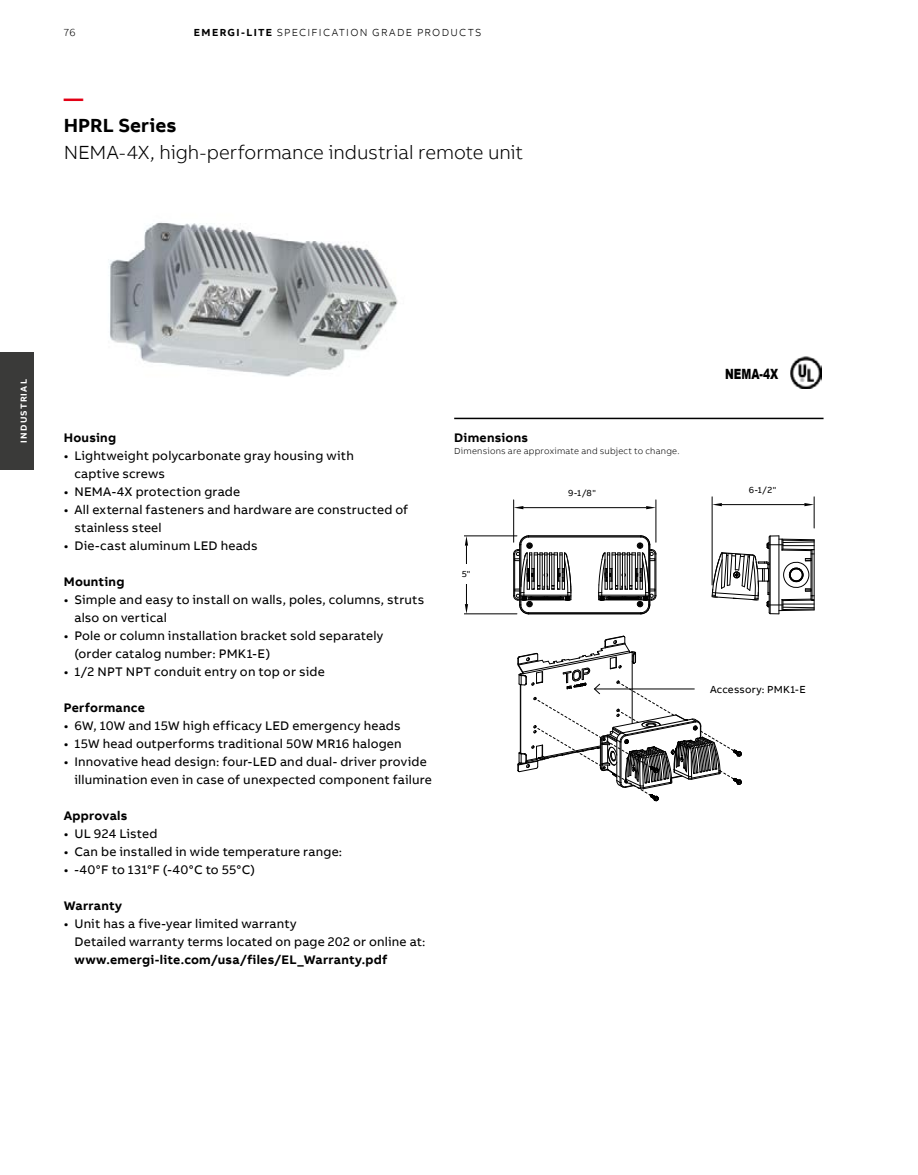
<style>
.page{position:relative;width:918px;height:1175px;background:#fff}
.page>*{position:absolute;margin:0;border:0;box-sizing:border-box;transform-origin:0 0}
.t1{font:300 19.5px "AB Bvoice";letter-spacing:-.005em;color:#000}
.t2{font:700 19.5px "AB Bvoice";letter-spacing:.005em;color:#000}
.t3{font:700 19.5px "AB Bvoice";color:#e30015}
.t4{font:900 14.1px "Arial";color:#000;scale:.74 1}
.t5{font:12.75px/18px "AB Bvoice";letter-spacing:.015em;color:#000}
.t6{font:700 12.75px "AB Bvoice";letter-spacing:.02em;color:#000}
.t7{font:300 10.5px "AB Bvoice";letter-spacing:.12em;color:#000}
.t8{font:10.5px "AB Bvoice";letter-spacing:.02em;color:#000}
.t9{font:300 9px "AB Bvoice";letter-spacing:.025em;color:#000}
.t10{font:9px "AB Bvoice";color:#000}
.t11{font:700 9px "AB Bvoice";letter-spacing:.135em;color:#fff}
.s1{font-weight:700}
</style>
<div class="page">
<img style="left:791px;top:357px;width:31px;height:31px">
<img style="left:109px;top:222px;width:289px;height:155px">
<div style="left:0;top:352px;width:34px;height:118px;background:#3a3a39"></div>
<hr style="left:454px;top:418px;width:370px;height:1px;background:#000">
<hr style="left:529px;top:613px;width:112px;height:1px;background:#000">
<hr style="left:529px;top:612px;width:112px;height:1px;background:#000">
<hr style="left:529px;top:537px;width:112px;height:1px;background:#000">
<hr style="left:529px;top:536px;width:112px;height:1px;background:#000">
<hr style="left:529px;top:535px;width:112px;height:1px;background:#000">
<hr style="left:656px;top:554px;width:1px;height:42px;background:#000">
<hr style="left:814px;top:540px;width:1px;height:70px;background:#000">
<svg style="left:513px;top:535px;width:59px;height:79px"></svg>
<svg style="left:598px;top:535px;width:58px;height:79px"></svg>
<svg style="left:712px;top:535px;width:102px;height:79px"></svg>
<hr style="left:459px;top:535px;width:58px;height:1px;background:#000">
<hr style="left:459px;top:613px;width:58px;height:1px;background:#000">
<svg style="left:464px;top:536px;width:4px;height:78px"></svg>
<hr style="left:513px;top:500px;width:1px;height:42px;background:#000">
<hr style="left:656px;top:500px;width:1px;height:42px;background:#000">
<hr style="left:523px;top:507px;width:123px;height:1px;background:#000">
<svg style="left:514px;top:506px;width:9px;height:3px"></svg>
<svg style="left:646px;top:506px;width:10px;height:3px"></svg>
<hr style="left:712px;top:497px;width:1px;height:88px;background:#000">
<hr style="left:814px;top:497px;width:1px;height:31px;background:#000">
<hr style="left:722px;top:504px;width:82px;height:1px;background:#000">
<svg style="left:712px;top:503px;width:10px;height:3px"></svg>
<svg style="left:804px;top:503px;width:10px;height:3px"></svg>
<div style="left:441px;top:525px;width:23px;height:98px;background:#fff"></div>
<svg style="left:518px;top:635px;width:224px;height:166px"></svg>
<div style="left:456px;top:564px;width:20px;height:20px;background:#fff"></div>
<p class="t7" style="left:64px;top:26px;width:13px">76</p>
<p class="t7" style="left:194px;top:26px;width:289px"><span class="s1">EMERGI-LITE</span> SPECIFICATION GRADE PRODUCTS</p>
<h1 class="t3" style="left:64px;top:86px;width:21px">—</h1>
<h1 class="t2" style="left:64px;top:113px;width:115px">HPRL Series</h1>
<h1 class="t1" style="left:64px;top:141px;width:461px">NEMA-4X, high-performance industrial remote unit</h1>
<p class="t11" style="left:18px;top:442px;width:65px;rotate:-90deg">INDUSTRIAL</p>
<p class="t6" style="left:64px;top:429px;width:54px">Housing</p>
<p class="t5" style="left:74px;top:447px;width:281px;text-indent:-11px">• Lightweight polycarbonate gray housing with captive screws</p>
<p class="t5" style="left:64px;top:483px;width:178px">• NEMA-4X protection grade</p>
<p class="t5" style="left:74px;top:501px;width:335px;text-indent:-11px">• All external fasteners and hardware are constructed of stainless steel</p>
<p class="t5" style="left:64px;top:537px;width:195px">• Die-cast aluminum LED heads</p>
<p class="t6" style="left:64px;top:573px;width:62px">Mounting</p>
<p class="t5" style="left:74px;top:591px;width:351px;text-indent:-11px">• Simple and easy to install on walls, poles, columns, struts also on vertical</p>
<p class="t5" style="left:74px;top:627px;width:311px;text-indent:-11px">• Pole or column installation bracket sold separately (order catalog number: PMK1-E)</p>
<p class="t5" style="left:64px;top:663px;width:263px">• 1/2 NPT NPT conduit entry on top or side</p>
<p class="t6" style="left:64px;top:699px;width:83px">Performance</p>
<p class="t5" style="left:64px;top:717px;width:338px">• 6W, 10W and 15W high efficacy LED emergency heads</p>
<p class="t5" style="left:64px;top:735px;width:340px">• 15W head outperforms traditional 50W MR16 halogen</p>
<p class="t5" style="left:74px;top:753px;width:359px;text-indent:-11px">• Innovative head design: four-LED and dual- driver provide illumination even in case of unexpected component failure</p>
<p class="t6" style="left:64px;top:807px;width:65px">Approvals</p>
<p class="t5" style="left:64px;top:825px;width:95px">• UL 924 Listed</p>
<p class="t5" style="left:64px;top:843px;width:280px">• Can be installed in wide temperature range:</p>
<p class="t5" style="left:64px;top:861px;width:193px">• -40°F to 131°F (-40°C to 55°C)</p>
<p class="t6" style="left:64px;top:897px;width:60px">Warranty</p>
<p class="t5" style="left:74px;top:915px;width:353px;text-indent:-11px">• Unit has a five-year limited warranty<br>Detailed warranty terms located on page 202 or online at:</p>
<p class="t6" style="left:74px;top:951px;width:315px">www.emergi-lite.com/usa/files/EL_Warranty.pdf</p>
<p class="t4" style="left:725px;top:363px;width:73px">NEMA-4X</p>
<p class="t6" style="left:454px;top:430px;width:76px">Dimensions</p>
<p class="t9" style="left:454px;top:446px;width:227px">Dimensions are approximate and subject to change.</p>
<p class="t10" style="left:568px;top:487px;width:29px">9-1/8"</p>
<p class="t10" style="left:749px;top:485px;width:29px">6-1/2"</p>
<p class="t10" style="left:462px;top:568px;width:10px">5"</p>
<p class="t8" style="left:710px;top:682px;width:97px">Accessory: PMK1-E</p>
</div>
